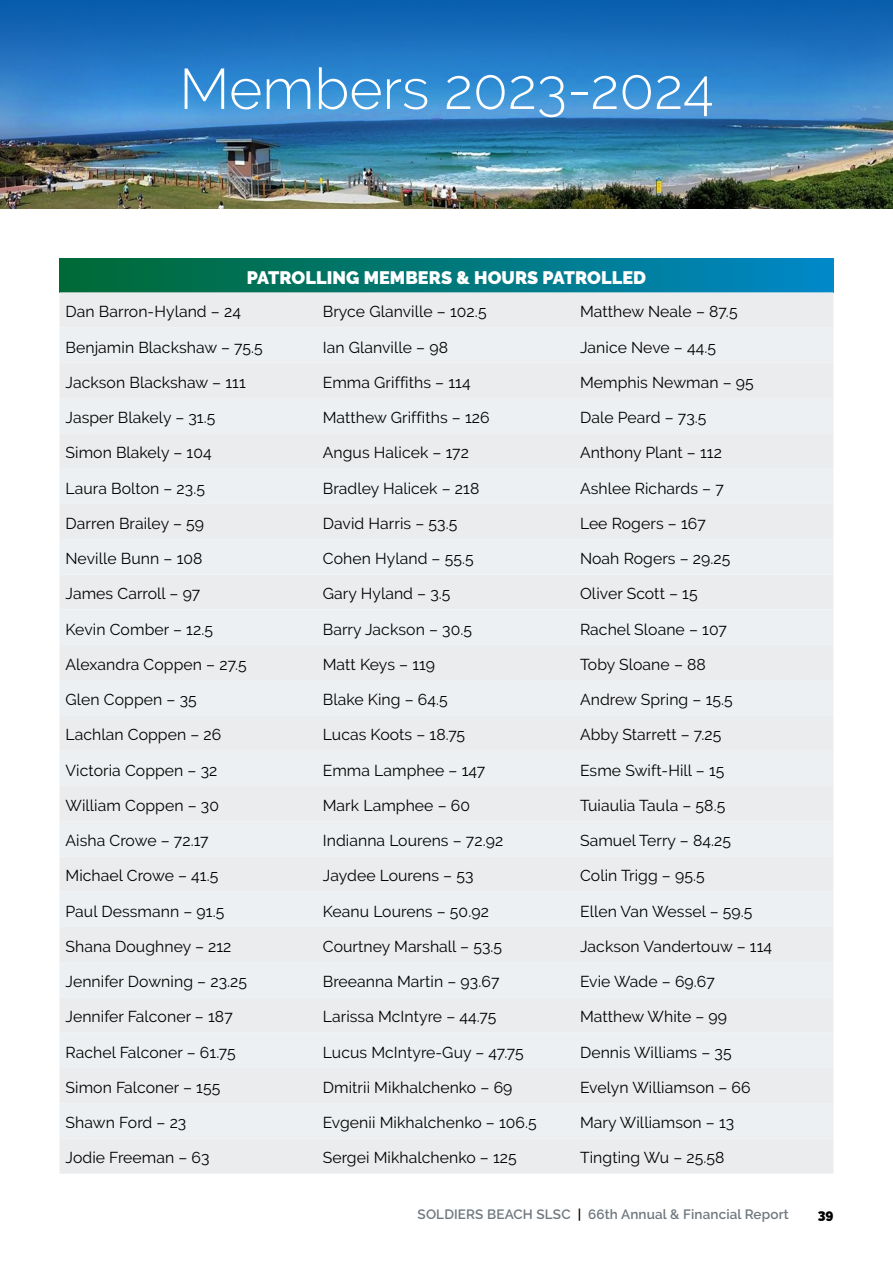
<style>
.page{position:relative;width:893px;height:1263px;background:#fff}
.page>*{position:absolute;margin:0;border:0;box-sizing:border-box;transform-origin:0 0}
.Straphead{font:300 57px "Raleway";color:#fff}
._0-Body_text_-_no_indent{font:900 18px "Raleway";letter-spacing:.005em;color:#fff}
._0-Body_text_-_tables{font:15.75px "Raleway";letter-spacing:.005em;color:#000}
.t1{font:600 13.5px "Raleway";letter-spacing:.01em;color:#70787f}
.t2{font:900 13.5px "Raleway";color:#000}
.s1{color:#000}
</style>
<div class="page">
<img style="left:1px;top:0;width:892px;height:209px">
<hr style="left:0;top:0;width:1px;height:209px;background:#005baa">
<div style="left:60px;top:258px;width:773px;height:34px;background:linear-gradient(to right,#006a32,#0088c6)"></div>
<div style="left:60px;top:292px;width:773px;height:882px;background:#ebeced"></div>
<div style="left:60px;top:328px;width:773px;height:810px;background:#edf0f2"></div>
<p class="Straphead" style="left:179px;top:56px;width:536px">Members 2023-2024</p>
<p class="_0-Body_text_-_no_indent" style="left:247px;top:267px;width:401px">PATROLLING MEMBERS &amp; HOURS PATROLLED</p>
<p class="_0-Body_text_-_tables" style="left:66px;top:303px;width:177px">Dan Barron-Hyland – 24</p>
<p class="_0-Body_text_-_tables" style="left:323px;top:303px;width:165px">Bryce Glanville – 102.5</p>
<p class="_0-Body_text_-_tables" style="left:580px;top:303px;width:159px">Matthew Neale – 87.5</p>
<p class="_0-Body_text_-_tables" style="left:66px;top:338px;width:199px">Benjamin Blackshaw – 75.5</p>
<p class="_0-Body_text_-_tables" style="left:323px;top:338px;width:127px">Ian Glanville – 98</p>
<p class="_0-Body_text_-_tables" style="left:580px;top:338px;width:138px">Janice Neve – 44.5</p>
<p class="_0-Body_text_-_tables" style="left:66px;top:373px;width:182px">Jackson Blackshaw – 111</p>
<p class="_0-Body_text_-_tables" style="left:323px;top:373px;width:149px">Emma Griffiths – 114</p>
<p class="_0-Body_text_-_tables" style="left:580px;top:373px;width:175px">Memphis Newman – 95</p>
<p class="_0-Body_text_-_tables" style="left:66px;top:408px;width:151px">Jasper Blakely – 31.5</p>
<p class="_0-Body_text_-_tables" style="left:323px;top:408px;width:168px">Matthew Griffiths – 126</p>
<p class="_0-Body_text_-_tables" style="left:580px;top:408px;width:128px">Dale Peard – 73.5</p>
<p class="_0-Body_text_-_tables" style="left:66px;top:444px;width:148px">Simon Blakely – 104</p>
<p class="_0-Body_text_-_tables" style="left:323px;top:444px;width:148px">Angus Halicek – 172</p>
<p class="_0-Body_text_-_tables" style="left:580px;top:444px;width:143px">Anthony Plant – 112</p>
<p class="_0-Body_text_-_tables" style="left:66px;top:479px;width:141px">Laura Bolton – 23.5</p>
<p class="_0-Body_text_-_tables" style="left:323px;top:479px;width:158px">Bradley Halicek – 218</p>
<p class="_0-Body_text_-_tables" style="left:580px;top:479px;width:145px">Ashlee Richards – 7</p>
<p class="_0-Body_text_-_tables" style="left:66px;top:514px;width:140px">Darren Brailey – 59</p>
<p class="_0-Body_text_-_tables" style="left:323px;top:514px;width:136px">David Harris – 53.5</p>
<p class="_0-Body_text_-_tables" style="left:580px;top:514px;width:127px">Lee Rogers – 167</p>
<p class="_0-Body_text_-_tables" style="left:66px;top:549px;width:139px">Neville Bunn – 108</p>
<p class="_0-Body_text_-_tables" style="left:323px;top:549px;width:152px">Cohen Hyland – 55.5</p>
<p class="_0-Body_text_-_tables" style="left:580px;top:549px;width:152px">Noah Rogers – 29.25</p>
<p class="_0-Body_text_-_tables" style="left:66px;top:585px;width:136px">James Carroll – 97</p>
<p class="_0-Body_text_-_tables" style="left:323px;top:585px;width:129px">Gary Hyland – 3.5</p>
<p class="_0-Body_text_-_tables" style="left:580px;top:585px;width:119px">Oliver Scott – 15</p>
<p class="_0-Body_text_-_tables" style="left:66px;top:620px;width:149px">Kevin Comber – 12.5</p>
<p class="_0-Body_text_-_tables" style="left:323px;top:620px;width:151px">Barry Jackson – 30.5</p>
<p class="_0-Body_text_-_tables" style="left:580px;top:620px;width:148px">Rachel Sloane – 107</p>
<p class="_0-Body_text_-_tables" style="left:66px;top:655px;width:183px">Alexandra Coppen – 27.5</p>
<p class="_0-Body_text_-_tables" style="left:323px;top:655px;width:114px">Matt Keys – 119</p>
<p class="_0-Body_text_-_tables" style="left:580px;top:655px;width:127px">Toby Sloane – 88</p>
<p class="_0-Body_text_-_tables" style="left:66px;top:690px;width:133px">Glen Coppen – 35</p>
<p class="_0-Body_text_-_tables" style="left:323px;top:690px;width:126px">Blake King – 64.5</p>
<p class="_0-Body_text_-_tables" style="left:580px;top:690px;width:154px">Andrew Spring – 15.5</p>
<p class="_0-Body_text_-_tables" style="left:66px;top:726px;width:157px">Lachlan Coppen – 26</p>
<p class="_0-Body_text_-_tables" style="left:323px;top:726px;width:144px">Lucas Koots – 18.75</p>
<p class="_0-Body_text_-_tables" style="left:580px;top:726px;width:143px">Abby Starrett – 7.25</p>
<p class="_0-Body_text_-_tables" style="left:66px;top:761px;width:153px">Victoria Coppen – 32</p>
<p class="_0-Body_text_-_tables" style="left:323px;top:761px;width:164px">Emma Lamphee – 147</p>
<p class="_0-Body_text_-_tables" style="left:580px;top:761px;width:146px">Esme Swift-Hill – 15</p>
<p class="_0-Body_text_-_tables" style="left:66px;top:796px;width:155px">William Coppen – 30</p>
<p class="_0-Body_text_-_tables" style="left:323px;top:796px;width:149px">Mark Lamphee – 60</p>
<p class="_0-Body_text_-_tables" style="left:580px;top:796px;width:147px">Tuiaulia Taula – 58.5</p>
<p class="_0-Body_text_-_tables" style="left:66px;top:831px;width:145px">Aisha Crowe – 72.17</p>
<p class="_0-Body_text_-_tables" style="left:323px;top:831px;width:182px">Indianna Lourens – 72.92</p>
<p class="_0-Body_text_-_tables" style="left:580px;top:831px;width:153px">Samuel Terry – 84.25</p>
<p class="_0-Body_text_-_tables" style="left:66px;top:867px;width:154px">Michael Crowe – 41.5</p>
<p class="_0-Body_text_-_tables" style="left:323px;top:867px;width:152px">Jaydee Lourens – 53</p>
<p class="_0-Body_text_-_tables" style="left:580px;top:867px;width:126px">Colin Trigg – 95.5</p>
<p class="_0-Body_text_-_tables" style="left:66px;top:902px;width:160px">Paul Dessmann – 91.5</p>
<p class="_0-Body_text_-_tables" style="left:323px;top:902px;width:168px">Keanu Lourens – 50.92</p>
<p class="_0-Body_text_-_tables" style="left:580px;top:902px;width:174px">Ellen Van Wessel – 59.5</p>
<p class="_0-Body_text_-_tables" style="left:66px;top:937px;width:167px">Shana Doughney – 212</p>
<p class="_0-Body_text_-_tables" style="left:323px;top:937px;width:181px">Courtney Marshall – 53.5</p>
<p class="_0-Body_text_-_tables" style="left:580px;top:937px;width:194px">Jackson Vandertouw – 114</p>
<p class="_0-Body_text_-_tables" style="left:66px;top:972px;width:183px">Jennifer Downing – 23.25</p>
<p class="_0-Body_text_-_tables" style="left:323px;top:972px;width:178px">Breeanna Martin – 93.67</p>
<p class="_0-Body_text_-_tables" style="left:580px;top:972px;width:136px">Evie Wade – 69.67</p>
<p class="_0-Body_text_-_tables" style="left:66px;top:1008px;width:169px">Jennifer Falconer – 187</p>
<p class="_0-Body_text_-_tables" style="left:323px;top:1008px;width:175px">Larissa McIntyre – 44.75</p>
<p class="_0-Body_text_-_tables" style="left:580px;top:1008px;width:149px">Matthew White – 99</p>
<p class="_0-Body_text_-_tables" style="left:66px;top:1043px;width:172px">Rachel Falconer – 61.75</p>
<p class="_0-Body_text_-_tables" style="left:323px;top:1043px;width:202px">Lucus McIntyre-Guy – 47.75</p>
<p class="_0-Body_text_-_tables" style="left:580px;top:1043px;width:153px">Dennis Williams – 35</p>
<p class="_0-Body_text_-_tables" style="left:66px;top:1078px;width:156px">Simon Falconer – 155</p>
<p class="_0-Body_text_-_tables" style="left:323px;top:1078px;width:191px">Dmitrii Mikhalchenko – 69</p>
<p class="_0-Body_text_-_tables" style="left:580px;top:1078px;width:172px">Evelyn Williamson – 66</p>
<p class="_0-Body_text_-_tables" style="left:66px;top:1113px;width:122px">Shawn Ford – 23</p>
<p class="_0-Body_text_-_tables" style="left:323px;top:1113px;width:216px">Evgenii Mikhalchenko – 106.5</p>
<p class="_0-Body_text_-_tables" style="left:580px;top:1113px;width:156px">Mary Williamson – 13</p>
<p class="_0-Body_text_-_tables" style="left:66px;top:1149px;width:146px">Jodie Freeman – 63</p>
<p class="_0-Body_text_-_tables" style="left:323px;top:1149px;width:195px">Sergei Mikhalchenko – 125</p>
<p class="_0-Body_text_-_tables" style="left:580px;top:1149px;width:146px">Tingting Wu – 25.58</p>
<p class="t1" style="left:418px;top:1207px;width:373px">SOLDIERS BEACH SLSC <span class="s1">|</span> 66th Annual &amp; Financial Report</p>
<p class="t2" style="left:818px;top:1207px;width:17px">39</p>
</div>
